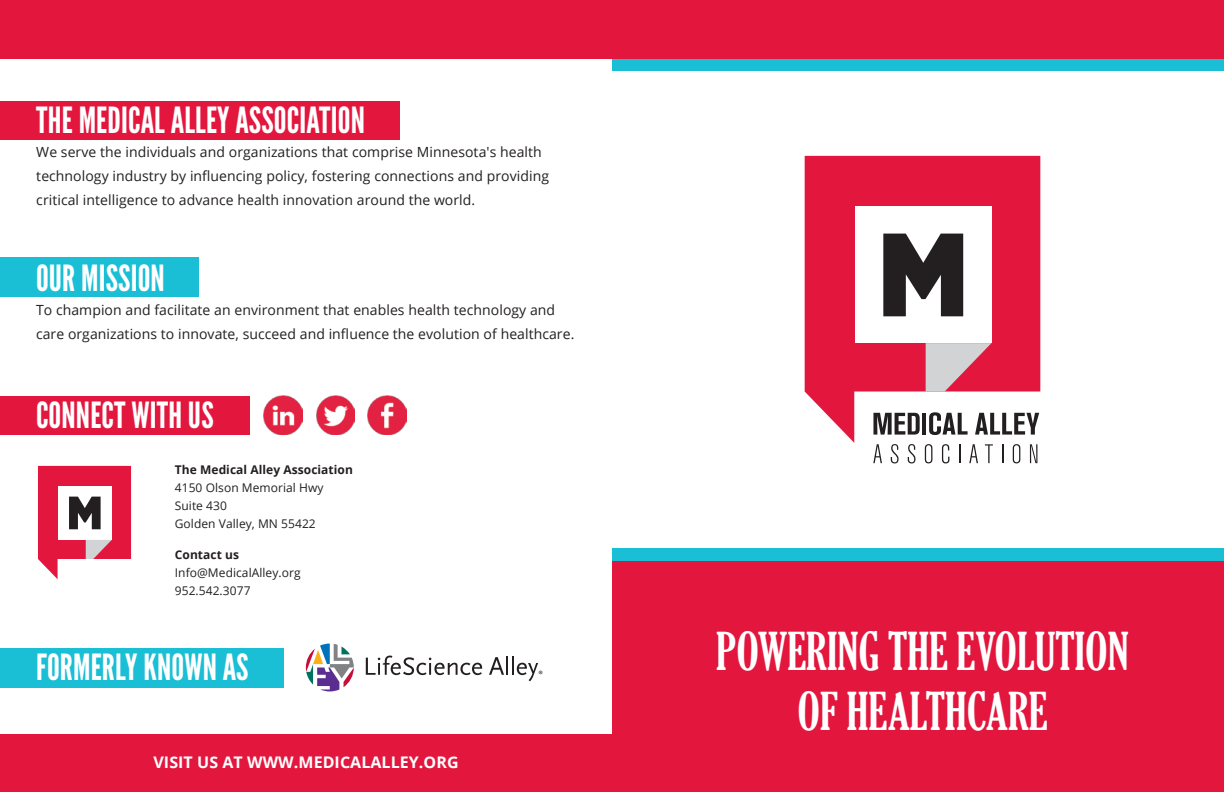
<style>
.page{position:relative;width:1224px;height:792px;background:#fff}
.page>*{position:absolute;margin:0;border:0;box-sizing:border-box;transform-origin:0 0}
.t1{font:extra-condensed 50px/60px "Gloucester";color:#fff;text-align:center}
.t2{font:36px "League Gothic";letter-spacing:.005em;color:#fff}
.t3{font:700 16px "Open Sans";letter-spacing:.005em;color:#fff}
.t4{font:14px/24px "Open Sans";letter-spacing:.005em;color:#231f20}
.t5{font:12px/18px "Open Sans";letter-spacing:.005em;color:#231f20}
.t6{font:700 12px "Open Sans";letter-spacing:.005em;color:#231f20}
.t7{font:10.7px "Myriad Pro";color:#231f20}
</style>
<div class="page">
<div style="left:0;top:734px;width:631px;height:58px;background:#e3173e"></div>
<div style="left:612px;top:548px;width:612px;height:13px;background:#1abfd5"></div>
<div style="left:612px;top:58px;width:612px;height:13px;background:#1abfd5"></div>
<div style="left:0;top:258px;width:199px;height:39px;background:#1abfd5"></div>
<div style="left:0;top:101px;width:400px;height:39px;background:#e3173e"></div>
<div style="left:0;top:648px;width:284px;height:39px;background:#1abfd5"></div>
<svg style="left:306px;top:644px;width:48px;height:47px"></svg>
<svg style="left:366px;top:656px;width:116px;height:19px"></svg>
<svg style="left:489px;top:656px;width:49px;height:25px"></svg>
<div style="left:0;top:396px;width:250px;height:39px;background:#e3173e"></div>
<svg style="left:38px;top:466px;width:93px;height:113px"></svg>
<img style="left:264px;top:396px;width:39px;height:38px">
<img style="left:367px;top:396px;width:39px;height:38px">
<img style="left:316px;top:396px;width:39px;height:38px">
<svg style="left:805px;top:156px;width:235px;height:287px;fill:#e3173e"></svg>
<div style="left:855px;top:207px;width:136px;height:136px;background:#fff"></div>
<svg style="left:883px;top:234px;width:80px;height:82px"></svg>
<svg style="left:926px;top:343px;width:65px;height:49px;background:#d7919f"></svg>
<svg style="left:873px;top:413px;width:47px;height:22px"></svg>
<hr style="left:922px;top:413px;width:4px;height:22px;background:#231f20">
<svg style="left:929px;top:412px;width:39px;height:23px"></svg>
<svg style="left:975px;top:413px;width:64px;height:22px"></svg>
<svg style="left:873px;top:444px;width:9px;height:19px"></svg>
<svg style="left:891px;top:444px;width:8px;height:19px"></svg>
<svg style="left:908px;top:444px;width:7px;height:19px"></svg>
<svg style="left:925px;top:444px;width:7px;height:19px"></svg>
<svg style="left:942px;top:444px;width:7px;height:19px"></svg>
<svg style="left:959px;top:444px;width:1px;height:19px"></svg>
<svg style="left:969px;top:444px;width:9px;height:19px"></svg>
<svg style="left:985px;top:444px;width:8px;height:19px"></svg>
<svg style="left:1002px;top:444px;width:1px;height:19px"></svg>
<svg style="left:1013px;top:444px;width:7px;height:19px"></svg>
<svg style="left:1030px;top:444px;width:7px;height:19px"></svg>
<div style="left:612px;top:561px;width:612px;height:231px;background:#e3173e"></div>
<div style="left:612px;top:0;width:612px;height:58px;background:#e3173e"></div>
<div style="left:0;top:0;width:613px;height:58px;background:#e3173e"></div>
<h2 class="t2" style="left:36px;top:99px;width:330px">THE MEDICAL ALLEY ASSOCIATION</h2>
<p class="t4" style="left:36px;top:140px;width:514px">We serve the individuals and organizations that comprise Minnesota's health technology industry by influencing policy, fostering connections and providing critical intelligence to advance health innovation around the world.</p>
<h2 class="t2" style="left:36px;top:257px;width:130px">OUR MISSION</h2>
<p class="t4" style="left:36px;top:298px;width:540px">To champion and facilitate an environment that enables health technology and care organizations to innovate, succeed and influence the evolution of healthcare.</p>
<h2 class="t2" style="left:36px;top:394px;width:179px">CONNECT WITH US</h2>
<p class="t6" style="left:175px;top:461px;width:180px">The Medical Alley Association</p>
<p class="t5" style="left:175px;top:479px;width:150px">4150 Olson Memorial Hwy<br>Suite 430<br>Golden Valley, MN 55422</p>
<p class="t6" style="left:175px;top:546px;width:66px">Contact us</p>
<p class="t5" style="left:175px;top:563px;width:127px">Info@MedicalAlley.org<br>952.542.3077</p>
<h2 class="t2" style="left:36px;top:646px;width:214px">FORMERLY KNOWN AS</h2>
<p class="t3" style="left:153px;top:751px;width:307px">VISIT US AT WWW.MEDICALALLEY.ORG</p>
<p class="t7" style="left:538px;top:668px;width:6px">®</p>
<h1 class="t1" style="left:716px;top:621px;width:414px">POWERING THE EVOLUTION<br>OF HEALTHCARE</h1>
</div>
